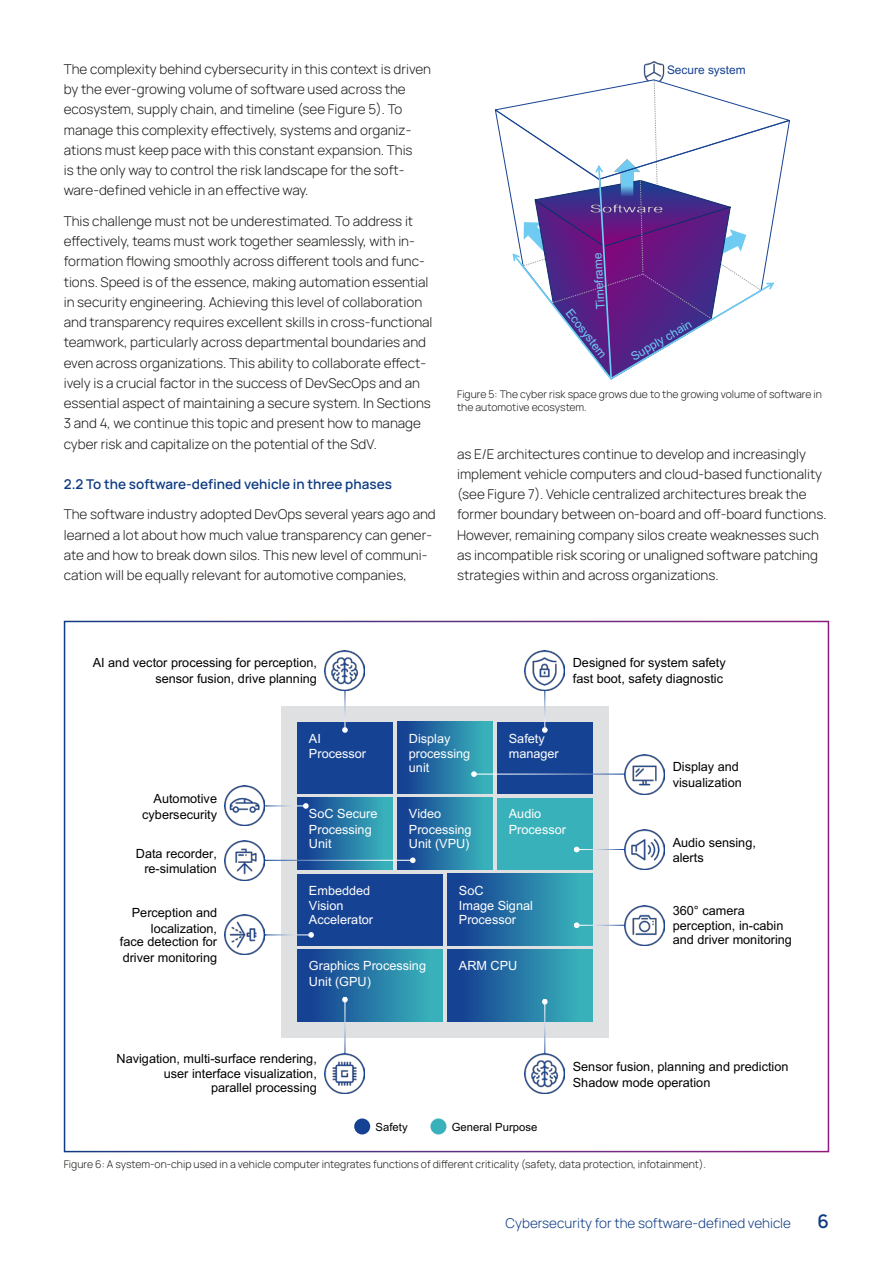
<style>
.page{position:relative;width:893px;height:1263px;background:#fff}
.page>*{position:absolute;margin:0;border:0;box-sizing:border-box;transform-origin:0 0}
.t1{font:600 18.75px "Manrope";color:#0e3b83}
.t2{font:300 13.5px/20.2px "Manrope";color:#1d1d1b}
.t3{font:600 13.5px "Manrope";color:#0e3b83}
.t4{font:300 13.5px "Manrope";color:#0e3b83}
.t5{font:12.75px/15.6px "Arial";color:#000}
.t6{font:12.75px/15.6px "Arial";color:#fff}
.t7{font:11.85px "Arial";color:#70cbf3}
.t8{font:11.85px "Arial";color:#164293}
.t9{font:11.25px "Arial";letter-spacing:.005em;color:#000}
.t10{font:300 10.5px/13.5px "Manrope";color:#1d1d1b}
</style>
<div class="page">
<div style="left:281px;top:706px;width:328px;height:332px;background:#dee0e2"></div>
<div style="left:297px;top:722px;width:96px;height:72px;background:#164293"></div>
<div style="left:397px;top:722px;width:96px;height:72px;background:linear-gradient(to right,#123890,#3cb9be)"></div>
<div style="left:497px;top:722px;width:96px;height:72px;background:#164293"></div>
<div style="left:297px;top:798px;width:96px;height:72px;background:linear-gradient(to right,#163a90,#3fbabe)"></div>
<div style="left:397px;top:798px;width:96px;height:72px;background:linear-gradient(to right,#153990,#39b8bc)"></div>
<div style="left:497px;top:798px;width:96px;height:72px;background:#38b1ba"></div>
<div style="left:297px;top:874px;width:146px;height:72px;background:#164293"></div>
<div style="left:447px;top:874px;width:146px;height:72px;background:linear-gradient(to right,#13378f,#3bb9bd)"></div>
<div style="left:297px;top:950px;width:146px;height:72px;background:linear-gradient(to right,#143890,#3ab9bd)"></div>
<div style="left:447px;top:950px;width:146px;height:72px;background:linear-gradient(to right,#13378f,#3bb9bd)"></div>
<img style="left:625px;top:829px;width:40px;height:40px">
<svg style="left:574px;top:847px;width:5px;height:5px"></svg>
<img style="left:625px;top:754px;width:40px;height:40px">
<svg style="left:471px;top:771px;width:6px;height:6px"></svg>
<img style="left:525px;top:650px;width:40px;height:40px">
<svg style="left:542px;top:690px;width:6px;height:43px"></svg>
<img style="left:625px;top:905px;width:40px;height:40px">
<svg style="left:574px;top:922px;width:5px;height:6px"></svg>
<img style="left:325px;top:650px;width:40px;height:40px">
<svg style="left:342px;top:690px;width:6px;height:43px"></svg>
<img style="left:225px;top:786px;width:40px;height:40px">
<svg style="left:303px;top:803px;width:6px;height:6px"></svg>
<img style="left:225px;top:840px;width:40px;height:40px">
<svg style="left:410px;top:857px;width:6px;height:6px"></svg>
<img style="left:225px;top:915px;width:40px;height:40px">
<svg style="left:308px;top:932px;width:6px;height:6px"></svg>
<img style="left:325px;top:1054px;width:40px;height:40px">
<svg style="left:342px;top:997px;width:6px;height:5px"></svg>
<img style="left:525px;top:1054px;width:40px;height:40px">
<svg style="left:542px;top:999px;width:6px;height:5px"></svg>
<div style="left:354px;top:1118px;width:16px;height:16px;background:#164293;border-radius:50%"></div>
<div style="left:430px;top:1118px;width:16px;height:16px;background:#38b1ba;border-radius:50%"></div>
<svg style="left:495px;top:62px;width:295px;height:318px"></svg>
<p class="t2" style="left:64px;top:58px;width:369px">The complexity behind cybersecurity in this context is driven by the ever-growing volume of software used across the ecosystem, supply chain, and timeline (see Figure 5). To manage this complexity effectively, systems and organiz&shy;ations must keep pace with this constant expansion. This<br>is the only way to control the risk landscape for the soft&shy;ware-defined vehicle in an effective way.</p>
<p class="t2" style="left:64px;top:210px;width:370px">This challenge must not be underestimated. To address it effectively, teams must work together seamlessly, with in&shy;formation flowing smoothly across different tools and func&shy;tions. Speed is of the essence, making automation essential in security engineering. Achieving this level of collaboration and transparency requires excellent skills in cross-functional teamwork, particularly across departmental boundaries and even across organizations. This ability to collaborate effect&shy;ively is a crucial factor in the success of DevSecOps and an essential aspect of maintaining a secure system. In Sections 3 and 4, we continue this topic and present how to manage cyber risk and capitalize on the potential of the SdV.</p>
<p class="t3" style="left:64px;top:475px;width:330px">2.2 To the software-defined vehicle in three phases</p>
<p class="t2" style="left:64px;top:504px;width:374px">The software industry adopted DevOps several years ago and learned a lot about how much value transparency can gener&shy;ate and how to break down silos. This new level of communi&shy;cation will be equally relevant for automotive companies,</p>
<p class="t8" style="left:667px;top:61px;width:80px">Secure system</p>
<p class="t7" style="left:592px;top:309px;width:58px;rotate:-93deg">Timeframe</p>
<p class="t7" style="left:575px;top:305px;width:60px;rotate:52deg">Ecosystem</p>
<p class="t7" style="left:628px;top:350px;width:70px;rotate:-30deg">Supply chain</p>
<p class="t10" style="left:457px;top:387px;width:366px">Figure 5: The cyber risk space grows due to the growing volume of software in the automotive ecosystem.</p>
<p class="t2" style="left:457px;top:443px;width:371px">as E/E architectures continue to develop and increasingly implement vehicle computers and cloud-based functionality (see Figure 7). Vehicle centralized architectures break the former boundary between on-board and off-board functions.<br>However, remaining company silos create weaknesses such as incompatible risk scoring or unaligned software patching strategies within and across organizations.</p>
<p class="t5" style="left:93px;top:655px;width:226px;text-align:right">AI and vector processing for perception, sensor fusion, drive planning</p>
<p class="t5" style="left:573px;top:655px;width:155px">Designed for system safety fast boot, safety diagnostic</p>
<p class="t5" style="left:142px;top:791px;width:76px;text-align:right">Automotive cybersecurity</p>
<p class="t5" style="left:136px;top:845px;width:83px;text-align:right">Data recorder, re-simulation</p>
<p class="t5" style="left:132px;top:904px;width:87px;text-align:right">Perception and localization,</p>
<p class="t5" style="left:120px;top:934px;width:99px">face detection for driver monitoring</p>
<p class="t6" style="left:309px;top:730px;width:59px">AI<br>Processor</p>
<p class="t6" style="left:409px;top:730px;width:63px">Display processing</p>
<p class="t6" style="left:409px;top:760px;width:22px">unit</p>
<p class="t6" style="left:509px;top:730px;width:52px">Safety manager</p>
<p class="t6" style="left:309px;top:806px;width:70px">SoC Secure<br>Processing</p>
<p class="t6" style="left:309px;top:836px;width:24px">Unit</p>
<p class="t6" style="left:409px;top:806px;width:64px">Video<br>Processing</p>
<p class="t6" style="left:409px;top:836px;width:62px">Unit (VPU)</p>
<p class="t6" style="left:509px;top:806px;width:59px">Audio<br>Processor</p>
<p class="t6" style="left:309px;top:882px;width:63px">Embedded<br>Vision</p>
<p class="t6" style="left:309px;top:912px;width:66px">Accelerator</p>
<p class="t6" style="left:459px;top:882px;width:76px">SoC<br>Image Signal</p>
<p class="t6" style="left:459px;top:912px;width:59px">Processor</p>
<p class="t6" style="left:309px;top:958px;width:119px">Graphics Processing<br>Unit (GPU)</p>
<p class="t6" style="left:459px;top:958px;width:60px">ARM CPU</p>
<p class="t5" style="left:673px;top:759px;width:71px">Display and visualization</p>
<p class="t5" style="left:673px;top:834px;width:85px">Audio sensing, alerts</p>
<p class="t5" style="left:673px;top:902px;width:112px">360° camera perception, in-cabin</p>
<p class="t5" style="left:673px;top:932px;width:121px">and driver monitoring</p>
<p class="t5" style="left:117px;top:1050px;width:202px;text-align:right">Navigation, multi-surface rendering, user interface visualization,</p>
<p class="t5" style="left:211px;top:1080px;width:107px">parallel processing</p>
<p class="t5" style="left:573px;top:1058px;width:217px">Sensor fusion, planning and prediction<br>Shadow mode operation</p>
<p class="t9" style="left:375px;top:1119px;width:34px">Safety</p>
<p class="t9" style="left:452px;top:1119px;width:87px">General Purpose</p>
<p class="t10" style="left:64px;top:1156px;width:644px">Figure 6: A system-on-chip used in a vehicle computer integrates functions of different criticality (safety, data protection, infotainment).</p>
<p class="t4" style="left:506px;top:1214px;width:287px">Cybersecurity for the software-defined vehicle</p>
<h1 class="t1" style="left:818px;top:1208px;width:13px">6</h1>
</div>
